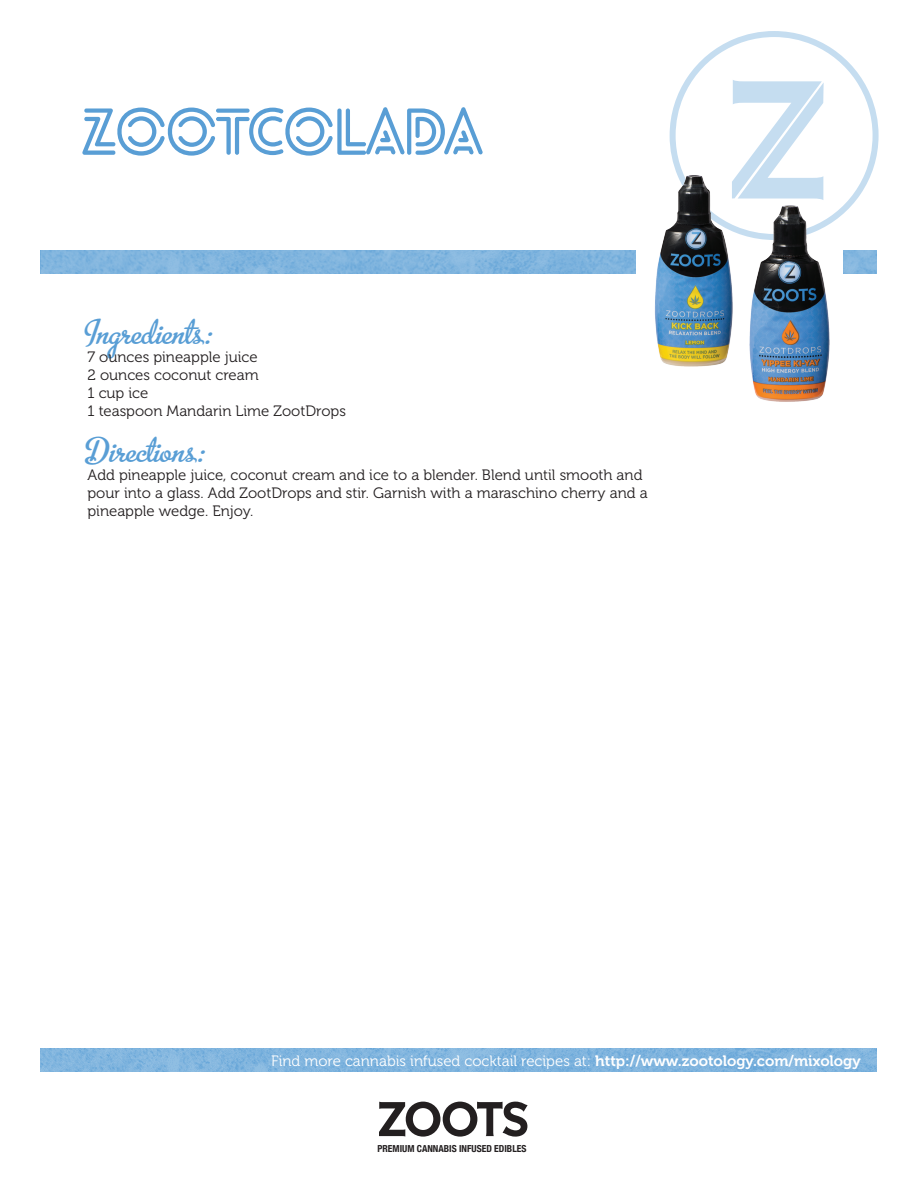
<style>
.page{position:relative;width:918px;height:1188px;background:#fff}
.page>*{position:absolute;margin:0;border:0;box-sizing:border-box;transform-origin:0 0}
.t1{font:700 63px "Lovelo Line";letter-spacing:-.06em;color:#599ed5}
.t2{font:39px "Metro Script";color:#599ed5}
.t3{font:15px/18px "Museo 300";color:#231f20}
.t4{font:15px "Museo 300";color:#fff}
.t5{font:700 condensed 9.6px "Helvetica Neue";color:#231f20}
.s1{font-family:"Museo 700"}
</style>
<div class="page">
<img style="left:40px;top:250px;width:837px;height:24px">
<img style="left:40px;top:1048px;width:837px;height:24px">
<div style="left:636px;top:230px;width:206px;height:74px;background:#fff"></div>
<svg style="left:670px;top:31px;width:209px;height:185px"></svg>
<svg style="left:732px;top:80px;width:92px;height:115px"></svg>
<img style="left:655px;top:158px;width:93px;height:209px">
<img style="left:736px;top:195px;width:105px;height:207px">
<svg style="left:379px;top:1102px;width:149px;height:35px"></svg>
<p class="t1" style="left:81px;top:93px;width:404px">ZOOTCOLADA</p>
<p class="t2" style="left:87px;top:311px;width:127px">Ingredients:</p>
<p class="t3" style="left:87px;top:348px;width:172px">7 ounces pineapple juice</p>
<p class="t3" style="left:87px;top:366px;width:173px">2 ounces coconut cream</p>
<p class="t3" style="left:87px;top:384px;width:62px">1 cup ice</p>
<p class="t3" style="left:87px;top:402px;width:260px">1 teaspoon Mandarin Lime ZootDrops</p>
<p class="t2" style="left:87px;top:430px;width:120px">Directions:</p>
<p class="t3" style="left:87px;top:466px;width:562px">Add pineapple juice, coconut cream and ice to a blender. Blend until smooth and pour into a glass. Add ZootDrops and stir. Garnish with a maraschino cherry and a pineapple wedge. Enjoy.</p>
<p class="t4" style="left:271px;top:1052px;width:591px">Find more cannabis infused cocktail recipes at: <span class="s1">http://www.zootology.com/mixology</span></p>
<p class="t5" style="left:378px;top:1140px;width:150px">PREMIUM CANNABIS INFUSED EDIBLES</p>
</div>
